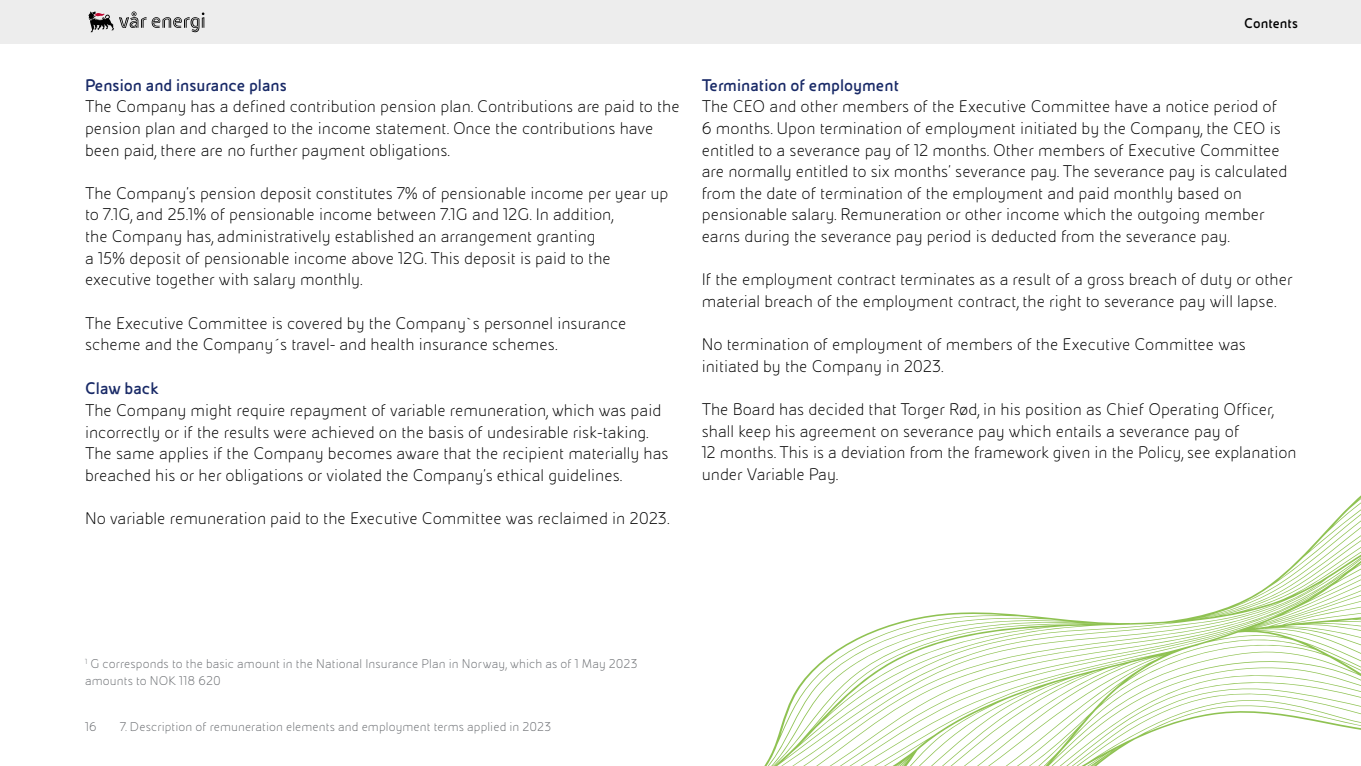
<style>
.page{position:relative;width:1361px;height:766px;background:#fff}
.page>*{position:absolute;margin:0;border:0;box-sizing:border-box;transform-origin:0 0}
.t1{font:300 18px/21.6px "Eni Exp";color:#000}
.t2{font:700 18px "Eni Exp";color:#192a67}
.t3{font:700 15px "Eni Exp";letter-spacing:.005em;color:#000}
.t4{font:300 13.5px/16.5px "Eni Exp";letter-spacing:.01em;color:#6a6d71}
</style>
<div class="page">
<div style="left:0;top:0;width:1361px;height:44px;background:#ededed"></div>
<svg style="left:88px;top:11px;width:116px;height:21px"></svg>
<svg style="left:765px;top:495px;width:596px;height:270px"></svg>
<p class="t2" style="left:85px;top:76px;width:203px">Pension and insurance plans</p>
<p class="t1" style="left:85px;top:96px;width:596px">The Company has a defined contribution pension plan. Contributions are paid to the pension plan and charged to the income statement. Once the contributions have been paid, there are no further payment obligations.</p>
<p class="t1" style="left:85px;top:183px;width:585px">The Company’s pension deposit constitutes 7% of pensionable income per year up to 7.1G, and 25.1% of pensionable income between 7.1G and 12G. In addition,<br>the Company has, administratively established an arrangement granting<br>a 15% deposit of pensionable income above 12G. This deposit is paid to the executive together with salary monthly.</p>
<p class="t1" style="left:85px;top:312px;width:543px">The Executive Committee is covered by the Company`s personnel insurance scheme and the Company´s travel- and health insurance schemes.</p>
<p class="t2" style="left:85px;top:379px;width:75px">Claw back</p>
<p class="t1" style="left:85px;top:400px;width:585px">The Company might require repayment of variable remuneration, which was paid incorrectly or if the results were achieved on the basis of undesirable risk-taking.<br>The same applies if the Company becomes aware that the recipient materially has breached his or her obligations or violated the Company’s ethical guidelines.</p>
<p class="t1" style="left:85px;top:508px;width:586px">No variable remuneration paid to the Executive Committee was reclaimed in 2023.</p>
<p class="t3" style="left:1244px;top:15px;width:56px">Contents</p>
<p class="t2" style="left:702px;top:76px;width:199px">Termination of employment</p>
<p class="t1" style="left:702px;top:96px;width:587px">The CEO and other members of the Executive Committee have a notice period of 6 months. Upon termination of employment initiated by the Company, the CEO is entitled to a severance pay of 12 months. Other members of Executive Committee are normally entitled to six months’ severance pay. The severance pay is calculated from the date of termination of the employment and paid monthly based on pensionable salary. Remuneration or other income which the outgoing member earns during the severance pay period is deducted from the severance pay.</p>
<p class="t1" style="left:702px;top:269px;width:592px">If the employment contract terminates as a result of a gross breach of duty or other material breach of the employment contract, the right to severance pay will lapse.</p>
<p class="t1" style="left:702px;top:334px;width:546px">No termination of employment of members of the Executive Committee was initiated by the Company in 2023.</p>
<p class="t1" style="left:702px;top:399px;width:596px">The Board has decided that Torger Rød, in his position as Chief Operating Officer, shall keep his agreement on severance pay which entails a severance pay of<br>12 months. This is a deviation from the framework given in the Policy, see explanation under Variable Pay.</p>
<p class="t4" style="left:85px;top:655px;width:554px"><sup>1</sup> G corresponds to the basic amount in the National Insurance Plan in Norway, which as of 1 May 2023 amounts to NOK 118 620</p>
<p class="t4" style="left:85px;top:718px;width:13px">16</p>
<p class="t4" style="left:120px;top:718px;width:433px">7. Description of remuneration elements and employment terms applied in 2023</p>
</div>
